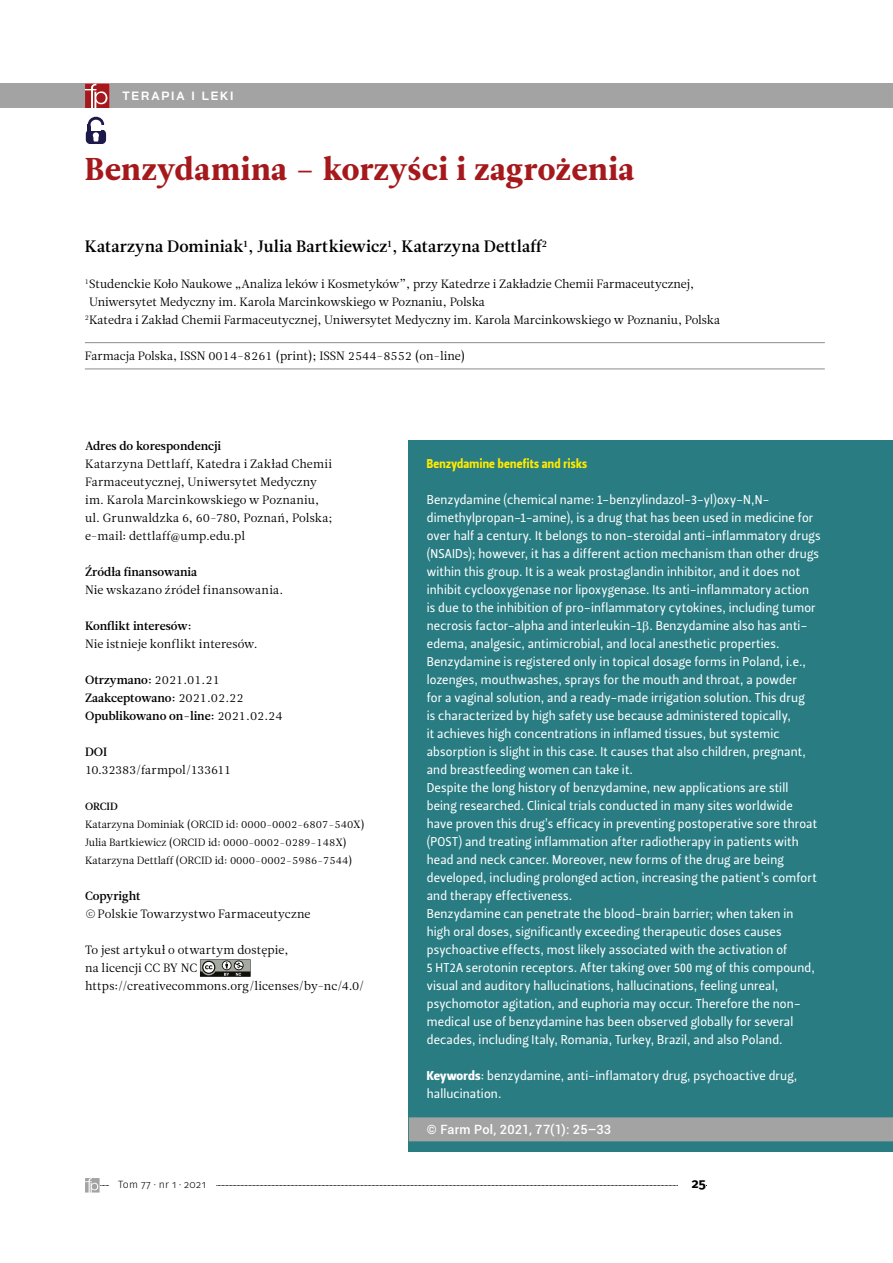
<style>
.page{position:relative;width:893px;height:1263px;background:#fff}
.page>*{position:absolute;margin:0;border:0;box-sizing:border-box;transform-origin:0 0}
.t1{font:31.5px "Leitura News Roman 4";letter-spacing:.02em;color:#a5191c}
.t2{font:16.5px "Leitura News Roman 3";letter-spacing:.005em;color:#000}
.t3{font:700 13.5px "Fira Sans";color:#000}
.t4{font:12.75px/18px "Leitura Sans Grot 2";letter-spacing:.01em;color:#fff}
.t5{font:12.75px "Leitura Sans Grot 4";letter-spacing:.025em;color:#ffea00;scale:.9 1}
.t6{font:500 12.75px "Roboto";letter-spacing:.025em;color:#fff}
.t7{font:12px/18px "Leitura News Roman 1";color:#000}
.t8{font:12px/18px "Leitura News Roman 3";color:#000}
.t9{font:12px "Leitura News Roman 1";letter-spacing:.02em;color:#000}
.t10{font:700 12px "Bai Jamjuree";letter-spacing:.16em;color:#fff}
.t11{font:10.5px/18px "Leitura News Roman 1";color:#000}
.t12{font:300 10.5px "Fira Sans";letter-spacing:.025em;color:#000}
.t13{font:10.5px "Leitura News Roman 3";letter-spacing:-.01em;color:#000}
.s1{font-family:"Leitura News Roman 1"}
.s2{font-family:"Leitura Sans Grot 4"}
</style>
<div class="page">
<div style="left:0;top:83px;width:893px;height:25px;background:#a3a3a3"></div>
<svg style="left:85px;top:83px;width:25px;height:25px"></svg>
<svg style="left:85px;top:1178px;width:622px;height:14px"></svg>
<hr style="left:85px;top:342px;width:740px;height:1px;background:#8b8b8b">
<hr style="left:85px;top:369px;width:740px;height:1px;background:#8b8b8b">
<div style="left:409px;top:441px;width:484px;height:711px;background:#287c82"></div>
<div style="left:409px;top:1117px;width:484px;height:24px;background:#a3a3a3"></div>
<svg style="left:200px;top:959px;width:51px;height:18px"></svg>
<svg style="left:85px;top:117px;width:22px;height:27px"></svg>
<svg style="left:88px;top:117px;width:16px;height:15px"></svg>
<div style="left:86px;top:130px;width:20px;height:14px;background:#1e194b;border-radius:4px"></div>
<svg style="left:93px;top:132px;width:6px;height:10px"></svg>
<svg style="left:88px;top:124px;width:16px;height:7px"></svg>
<div style="left:91px;top:120px;width:10px;height:10px;background:#fff;border-radius:50%"></div>
<div style="left:96px;top:125px;width:10px;height:5px;background:#fff"></div>
<div style="left:91px;top:124px;width:9px;height:6px;background:#fff"></div>
<p class="t10" style="left:122px;top:89px;width:113px">TERAPIA I LEKI</p>
<h1 class="t1" style="left:85px;top:150px;width:551px">Benzydamina – korzyści i zagrożenia</h1>
<p class="t2" style="left:85px;top:237px;width:464px">Katarzyna Dominiak<sup>1</sup>, Julia Bartkiewicz<sup>1</sup>, Katarzyna Dettlaff<sup>2</sup></p>
<p class="t7" style="left:85px;top:275px;width:611px"><sup>1</sup>Studenckie Koło Naukowe „Analiza leków i Kosmetyków”, przy Katedrze i Zakładzie Chemii Farmaceutycznej,</p>
<p class="t7" style="left:89px;top:293px;width:397px">Uniwersytet Medyczny im. Karola Marcinkowskiego w Poznaniu, Polska</p>
<p class="t7" style="left:85px;top:311px;width:637px"><sup>2</sup>Katedra i Zakład Chemii Farmaceutycznej, Uniwersytet Medyczny im. Karola Marcinkowskiego w Poznaniu, Polska</p>
<p class="t7" style="left:85px;top:347px;width:382px">Farmacja Polska, ISSN 0014-8261 (print); ISSN 2544-8552 (on-line)</p>
<p class="t8" style="left:85px;top:437px;width:138px">Adres do korespondencji</p>
<p class="t7" style="left:85px;top:455px;width:249px">Katarzyna Dettlaff, Katedra i Zakład Chemii Farmaceutycznej, Uniwersytet Medyczny im. Karola Marcinkowskiego w Poznaniu, ul. Grunwaldzka 6, 60-780, Poznań, Polska; e-mail: dettlaff@ump.edu.pl</p>
<p class="t8" style="left:85px;top:563px;width:114px">Źródła finansowania</p>
<p class="t9" style="left:85px;top:583px;width:200px">Nie wskazano źródeł finansowania.</p>
<p class="t8" style="left:85px;top:617px;width:108px">Konflikt interesów:</p>
<p class="t7" style="left:85px;top:635px;width:174px">Nie istnieje konflikt interesów.</p>
<p class="t8" style="left:85px;top:671px;width:199px">Otrzymano: <span class="s1">2021.01.21<br></span>Zaakceptowano: <span class="s1">2021.02.22<br></span>Opublikowano on-line: <span class="s1">2021.02.24</span></p>
<p class="t8" style="left:85px;top:743px;width:24px">DOI</p>
<p class="t7" style="left:85px;top:761px;width:148px">10.32383/farmpol/133611</p>
<p class="t13" style="left:85px;top:800px;width:34px">ORCID</p>
<p class="t11" style="left:85px;top:816px;width:281px">Katarzyna Dominiak (ORCID id: 0000-0002-6807-540X)<br>Julia Bartkiewicz (ORCID id: 0000-0002-0289-148X)<br>Katarzyna Dettlaff (ORCID id: 0000-0002-5986-7544)</p>
<p class="t8" style="left:85px;top:887px;width:57px">Copyright</p>
<p class="t7" style="left:85px;top:905px;width:227px">©Polskie Towarzystwo Farmaceutyczne</p>
<p class="t7" style="left:85px;top:941px;width:281px">To jest artykuł o otwartym dostępie,<br>na licencji CC BY NC https://creativecommons.org/licenses/by-nc/4.0/</p>
<p class="t5" style="left:427px;top:456px;width:180px">Benzydamine benefits and risks</p>
<p class="t4" style="left:427px;top:491px;width:395px">Benzydamine (chemical name: 1-benzylindazol-3-yl)oxy-N,N&shy;dimethylpropan-1-amine), is a drug that has been used in medicine for over half a century. It belongs to non-steroidal anti-inflammatory drugs (NSAIDs); however, it has a different action mechanism than other drugs within this group. It is a weak prostaglandin inhibitor, and it does not inhibit cyclooxygenase nor lipoxygenase. Its anti-inflammatory action is due to the inhibition of pro-inflammatory cytokines, including tumor necrosis factor-alpha and interleukin-1 . Benzydamine also has anti&shy;edema, analgesic, antimicrobial, and local anesthetic properties.<br>Benzydamine is registered only in topical dosage forms in Poland, i.e., lozenges, mouthwashes, sprays for the mouth and throat, a powder<br>for a vaginal solution, and a ready-made irrigation solution. This drug<br>is characterized by high safety use because administered topically,<br>it achieves high concentrations in inflamed tissues, but systemic absorption is slight in this case. It causes that also children, pregnant, and breastfeeding women can take it.<br>Despite the long history of benzydamine, new applications are still being researched. Clinical trials conducted in many sites worldwide have proven this drug’s efficacy in preventing postoperative sore throat (POST) and treating inflammation after radiotherapy in patients with head and neck cancer. Moreover, new forms of the drug are being developed, including prolonged action, increasing the patient’s comfort and therapy effectiveness.<br>Benzydamine can penetrate the blood-brain barrier; when taken in<br>high oral doses, significantly exceeding therapeutic doses causes psychoactive effects, most likely associated with the activation of<br>5 HT2A serotonin receptors. After taking over 500 mg of this compound, visual and auditory hallucinations, hallucinations, feeling unreal, psychomotor agitation, and euphoria may occur. Therefore the non&shy;medical use of benzydamine has been observed globally for several decades, including Italy, Romania, Turkey, Brazil, and also Poland.</p>
<p class="t4" style="left:427px;top:1067px;width:372px"><span class="s2">Keywords</span>: benzydamine, anti-inflamatory drug, psychoactive drug, hallucination.</p>
<p class="t6" style="left:427px;top:1121px;width:186px">© Farm Pol, 2021, 77(1): 25–33</p>
<p class="t12" style="left:118px;top:1177px;width:89px">Tom 77 · nr 1 · 2021</p>
<p class="t3" style="left:692px;top:1172px;width:16px">25</p>
</div>
